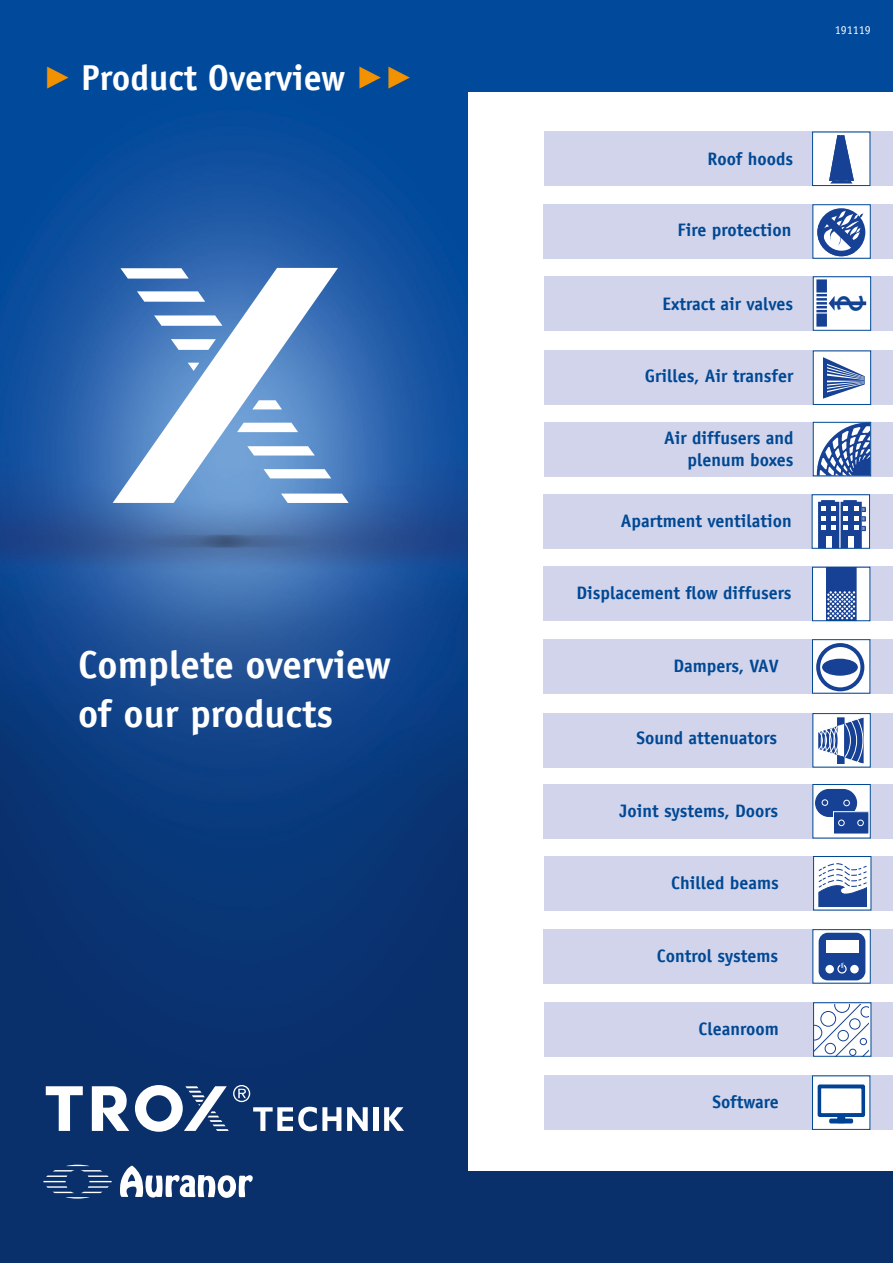
<style>
.page{position:relative;width:893px;height:1263px;background:#fff}
.page>*{position:absolute;margin:0;border:0;box-sizing:border-box;transform-origin:0 0}
.t1{font:700 39px/48px "TROX Officina Sans";color:#fff}
.t2{font:700 36px "TROX Officina Sans";color:#fff}
.t3{font:700 18px/21.6px "TROX Officina Sans";color:#004894;text-align:right}
.t4{font:12px "TROX Officina Sans";color:#fff}
.s1{font-family:"TROX Helvetica";font-weight:400;color:#f39200}
</style>
<div class="page">
<div style="left:544px;top:929px;width:349px;height:54px;background:#d1d4eb"></div>
<div style="left:544px;top:856px;width:349px;height:54px;background:#d1d4eb"></div>
<div style="left:544px;top:784px;width:349px;height:54px;background:#d1d4eb"></div>
<div style="left:544px;top:713px;width:349px;height:54px;background:#d1d4eb"></div>
<div style="left:544px;top:639px;width:349px;height:54px;background:#d1d4eb"></div>
<div style="left:544px;top:567px;width:349px;height:54px;background:#d1d4eb"></div>
<div style="left:544px;top:494px;width:349px;height:55px;background:#d1d4eb"></div>
<div style="left:544px;top:132px;width:349px;height:54px;background:#d1d4eb"></div>
<div style="left:544px;top:204px;width:349px;height:55px;background:#d1d4eb"></div>
<div style="left:544px;top:276px;width:349px;height:55px;background:#d1d4eb"></div>
<div style="left:544px;top:351px;width:349px;height:54px;background:#d1d4eb"></div>
<img style="left:0;top:0;width:468px;height:1263px">
<svg style="left:92px;top:1086px;width:37px;height:45px"></svg>
<svg style="left:46px;top:1086px;width:37px;height:45px"></svg>
<svg style="left:384px;top:1107px;width:20px;height:24px"></svg>
<div style="left:373px;top:1107px;width:5px;height:24px;background:#fff"></div>
<svg style="left:347px;top:1107px;width:21px;height:24px"></svg>
<svg style="left:135px;top:1085px;width:206px;height:47px"></svg>
<svg style="left:43px;top:1165px;width:69px;height:33px;background:#2b4c7f"></svg>
<svg style="left:120px;top:1166px;width:133px;height:32px"></svg>
<svg style="left:113px;top:268px;width:225px;height:235px"></svg>
<svg style="left:281px;top:494px;width:68px;height:9px"></svg>
<svg style="left:120px;top:268px;width:69px;height:11px"></svg>
<svg style="left:137px;top:291px;width:68px;height:11px"></svg>
<svg style="left:154px;top:315px;width:68px;height:11px"></svg>
<svg style="left:171px;top:339px;width:45px;height:11px"></svg>
<svg style="left:264px;top:469px;width:67px;height:9px"></svg>
<svg style="left:247px;top:446px;width:68px;height:9px"></svg>
<svg style="left:237px;top:423px;width:61px;height:9px"></svg>
<svg style="left:252px;top:400px;width:30px;height:9px"></svg>
<svg style="left:188px;top:363px;width:11px;height:8px"></svg>
<div style="left:544px;top:422px;width:349px;height:54px;background:#d1d4eb"></div>
<div style="left:813px;top:132px;width:57px;height:54px;background:#fff"></div>
<svg style="left:829px;top:135px;width:25px;height:49px"></svg>
<div style="left:812px;top:132px;width:58px;height:54px;border:1px solid #004894"></div>
<div style="left:813px;top:205px;width:57px;height:53px;background:#fff"></div>
<svg style="left:817px;top:210px;width:47px;height:47px"></svg>
<div style="left:812px;top:204px;width:59px;height:55px;border:1px solid #004894"></div>
<div style="left:813px;top:277px;width:58px;height:53px;background:#fff"></div>
<div style="left:816px;top:279px;width:11px;height:13px;background:#164194"></div>
<div style="left:816px;top:314px;width:11px;height:13px;background:#164194"></div>
<svg style="left:863px;top:301px;width:3px;height:4px"></svg>
<div style="left:813px;top:276px;width:58px;height:55px;border:1px solid #004894"></div>
<div style="left:813px;top:351px;width:58px;height:53px;background:#fff"></div>
<svg style="left:823px;top:357px;width:42px;height:42px"></svg>
<hr style="left:823px;top:361px;width:4px;height:35px;background:#164194">
<div style="left:813px;top:351px;width:58px;height:54px;border:1px solid #004894"></div>
<div style="left:813px;top:422px;width:58px;height:54px;background:#fff"></div>
<svg style="left:817px;top:424px;width:52px;height:50px"></svg>
<div style="left:813px;top:422px;width:58px;height:54px;border:1px solid #004894"></div>
<div style="left:812px;top:567px;width:58px;height:54px;background:#fff"></div>
<div style="left:826px;top:567px;width:30px;height:54px;background:#164194"></div>
<svg style="left:827px;top:591px;width:28px;height:28px"></svg>
<div style="left:812px;top:567px;width:58px;height:54px;border:1px solid #004894"></div>
<svg style="left:814px;top:641px;width:54px;height:50px"></svg>
<svg style="left:818px;top:645px;width:44px;height:44px"></svg>
<div style="left:816px;top:643px;width:48px;height:48px;border:4px solid #164194;border-radius:50%"></div>
<div style="left:823px;top:659px;width:34px;height:16px;background:#164194;border-radius:50%"></div>
<div style="left:822px;top:659px;width:36px;height:17px;border:1px solid #164194;border-radius:50%"></div>
<div style="left:812px;top:639px;width:58px;height:54px;border:1px solid #004894"></div>
<div style="left:813px;top:713px;width:57px;height:54px;background:#fff"></div>
<svg style="left:818px;top:717px;width:46px;height:46px"></svg>
<div style="left:812px;top:713px;width:59px;height:54px;border:1px solid #004894"></div>
<div style="left:813px;top:784px;width:57px;height:54px;background:#fff"></div>
<div style="left:816px;top:789px;width:40px;height:27px;background:#164194;border-radius:13px"></div>
<div style="left:815px;top:789px;width:42px;height:28px;border:1px solid #144391;border-radius:13px"></div>
<div style="left:833px;top:812px;width:36px;height:22px;background:#164194"></div>
<div style="left:833px;top:811px;width:36px;height:23px;border:1px solid #fff"></div>
<div style="left:822px;top:799px;width:6px;height:7px;border:1px solid #fff;border-radius:50%"></div>
<div style="left:843px;top:800px;width:7px;height:6px;border:1px solid #fff;border-radius:50%"></div>
<div style="left:838px;top:820px;width:7px;height:6px;border:1px solid #fff;border-radius:50%"></div>
<div style="left:857px;top:820px;width:7px;height:6px;border:1px solid #fff;border-radius:50%"></div>
<div style="left:812px;top:784px;width:59px;height:54px;border:1px solid #004894"></div>
<div style="left:814px;top:856px;width:57px;height:54px;background:#fff"></div>
<svg style="left:818px;top:863px;width:49px;height:44px"></svg>
<div style="left:813px;top:856px;width:58px;height:54px;border:1px solid #004894"></div>
<svg style="left:814px;top:931px;width:55px;height:50px"></svg>
<div style="left:819px;top:933px;width:46px;height:47px;background:#164194;border-radius:9px"></div>
<div style="left:825px;top:940px;width:33px;height:12px;background:#fff"></div>
<div style="left:825px;top:965px;width:9px;height:8px;background:#fff;border-radius:50%"></div>
<div style="left:850px;top:965px;width:9px;height:8px;background:#fff;border-radius:50%"></div>
<div style="left:837px;top:964px;width:10px;height:9px;border:1px solid #fff;border-radius:50%"></div>
<svg style="left:840px;top:962px;width:4px;height:7px"></svg>
<div style="left:812px;top:929px;width:59px;height:54px;border:1px solid #004894"></div>
<div style="left:467px;top:0;width:426px;height:91px;background:#01499b"></div>
<div style="left:468px;top:1171px;width:425px;height:92px;background:#09306b"></div>
<div style="left:812px;top:495px;width:57px;height:53px;background:#fff"></div>
<svg style="left:818px;top:500px;width:48px;height:47px"></svg>
<hr style="left:839px;top:500px;width:1px;height:48px;background:#fff">
<div style="left:812px;top:494px;width:58px;height:55px;border:1px solid #004894"></div>
<div style="left:544px;top:1002px;width:349px;height:55px;background:#d1d4eb"></div>
<svg style="left:815px;top:1004px;width:54px;height:51px;background:#dfe5f0"></svg>
<div style="left:813px;top:1002px;width:58px;height:55px;border:1px solid #004894"></div>
<div style="left:544px;top:1075px;width:349px;height:55px;background:#d1d4eb"></div>
<div style="left:812px;top:1076px;width:58px;height:53px;background:#fff"></div>
<svg style="left:817px;top:1084px;width:48px;height:34px"></svg>
<div style="left:829px;top:1118px;width:24px;height:5px;border:2px solid #004395"></div>
<div style="left:812px;top:1075px;width:58px;height:55px;border:1px solid #004894"></div>
<svg style="left:816px;top:294px;width:47px;height:18px"></svg>
<h2 class="t2" style="left:43px;top:55px;width:372px"><span class="s1">▶</span> Product Overview <span class="s1">▶▶</span></h2>
<h1 class="t1" style="left:78px;top:641px;width:314px">Complete overview of our products</h1>
<p class="t4" style="left:835px;top:23px;width:37px">191119</p>
<p class="t3" style="left:707px;top:148px;width:87px">Roof hoods</p>
<p class="t3" style="left:677px;top:218px;width:116px">Fire protection</p>
<p class="t3" style="left:662px;top:293px;width:132px">Extract air valves</p>
<p class="t3" style="left:645px;top:365px;width:150px">Grilles, Air transfer</p>
<p class="t3" style="left:664px;top:427px;width:131px">Air diffusers and plenum boxes</p>
<p class="t3" style="left:621px;top:510px;width:172px">Apartment ventilation</p>
<p class="t3" style="left:577px;top:582px;width:217px">Displacement flow diffusers</p>
<p class="t3" style="left:673px;top:655px;width:107px">Dampers, VAV</p>
<p class="t3" style="left:636px;top:727px;width:142px">Sound attenuators</p>
<p class="t3" style="left:619px;top:800px;width:160px">Joint systems, Doors</p>
<p class="t3" style="left:671px;top:872px;width:109px">Chilled beams</p>
<p class="t3" style="left:657px;top:945px;width:123px">Control systems</p>
<p class="t3" style="left:698px;top:1018px;width:82px">Cleanroom</p>
<p class="t3" style="left:712px;top:1091px;width:68px">Software</p>
</div>
